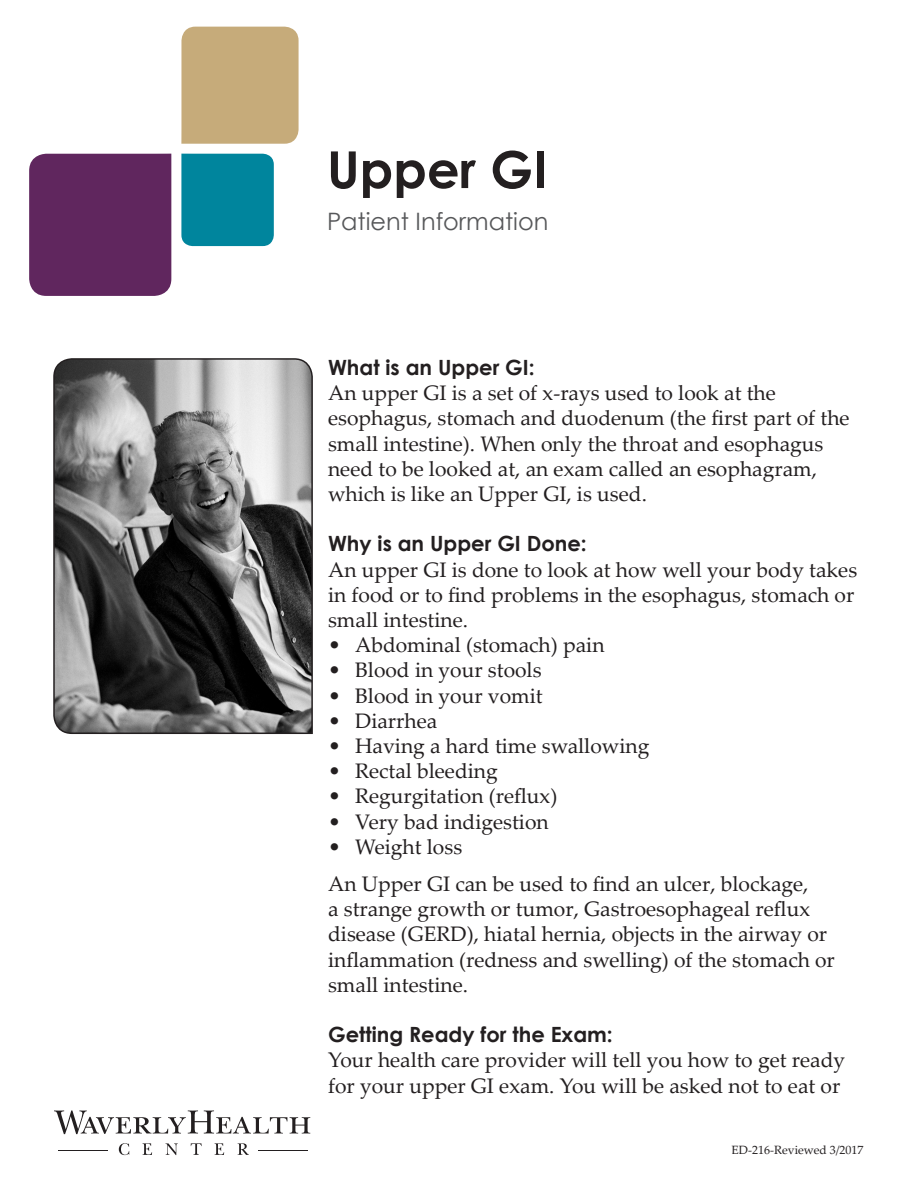
<style>
.page{position:relative;width:918px;height:1188px;background:#fff}
.page>*{position:absolute;margin:0;border:0;box-sizing:border-box;transform-origin:0 0}
.t1{font:700 51px "Century Gothic";color:#231f20}
.t2{font:24px "Century Gothic";color:#57585a}
.t3{font:21px/25.2px "Palatino Linotype";color:#231f20}
.t4{font:12px "Palatino Linotype";color:#231f20}
.s1{font-family:"Century Gothic";font-weight:700}
</style>
<div class="page">
<svg style="left:54px;top:1110px;width:256px;height:24px"></svg>
<svg style="left:119px;top:1143px;width:10px;height:12px"></svg>
<svg style="left:142px;top:1143px;width:10px;height:12px"></svg>
<svg style="left:165px;top:1143px;width:13px;height:12px"></svg>
<svg style="left:191px;top:1143px;width:11px;height:12px"></svg>
<svg style="left:215px;top:1143px;width:9px;height:12px"></svg>
<svg style="left:238px;top:1143px;width:11px;height:12px"></svg>
<hr style="left:58px;top:1150px;width:50px;height:1px;background:#231f20">
<hr style="left:258px;top:1150px;width:50px;height:1px;background:#231f20">
<svg style="left:53px;top:358px;width:260px;height:376px;background:#6e6e6e"></svg>
<div style="left:29px;top:154px;width:142px;height:142px;background:#60265e"></div>
<div style="left:181px;top:154px;width:93px;height:92px;background:#00859d"></div>
<div style="left:181px;top:27px;width:118px;height:117px;background:#c6ab7a"></div>
<p class="t1" style="left:327px;top:131px;width:222px">Upper GI</p>
<p class="t2" style="left:327px;top:204px;width:223px">Patient Information</p>
<p class="t3" style="left:328px;top:354px;width:523px"><span class="s1">What is an Upper GI:<br></span>An upper GI is a set of x-rays used to look at the esophagus, stomach and duodenum (the first part of the small intestine). When only the throat and esophagus need to be looked at, an exam called an esophagram, which is like an Upper GI, is used.</p>
<p class="t3" style="left:328px;top:531px;width:531px"><span class="s1">Why is an Upper GI Done:<br></span>An upper GI is done to look at how well your body takes in food or to find problems in the esophagus, stomach or small intestine.</p>
<p class="t3" style="left:328px;top:632px;width:278px">• Abdominal (stomach) pain</p>
<p class="t3" style="left:328px;top:657px;width:215px">• Blood in your stools</p>
<p class="t3" style="left:328px;top:682px;width:216px">• Blood in your vomit</p>
<p class="t3" style="left:328px;top:707px;width:111px">• Diarrhea</p>
<p class="t3" style="left:328px;top:732px;width:323px">• Having a hard time swallowing</p>
<p class="t3" style="left:328px;top:758px;width:171px">• Rectal bleeding</p>
<p class="t3" style="left:328px;top:783px;width:231px">• Regurgitation (reflux)</p>
<p class="t3" style="left:328px;top:808px;width:222px">• Very bad indigestion</p>
<p class="t3" style="left:328px;top:833px;width:136px">• Weight loss</p>
<p class="t3" style="left:328px;top:870px;width:508px">An Upper GI can be used to find an ulcer, blockage,<br>a strange growth or tumor, Gastroesophageal reflux disease (GERD), hiatal hernia, objects in the airway or inflammation (redness and swelling) of the stomach or small intestine.</p>
<p class="t3" style="left:328px;top:1022px;width:519px"><span class="s1">Getting Ready for the Exam:<br></span>Your health care provider will tell you how to get ready for your upper GI exam. You will be asked not to eat or</p>
<p class="t4" style="left:732px;top:1142px;width:134px">ED-216-Reviewed 3/2017</p>
</div>
